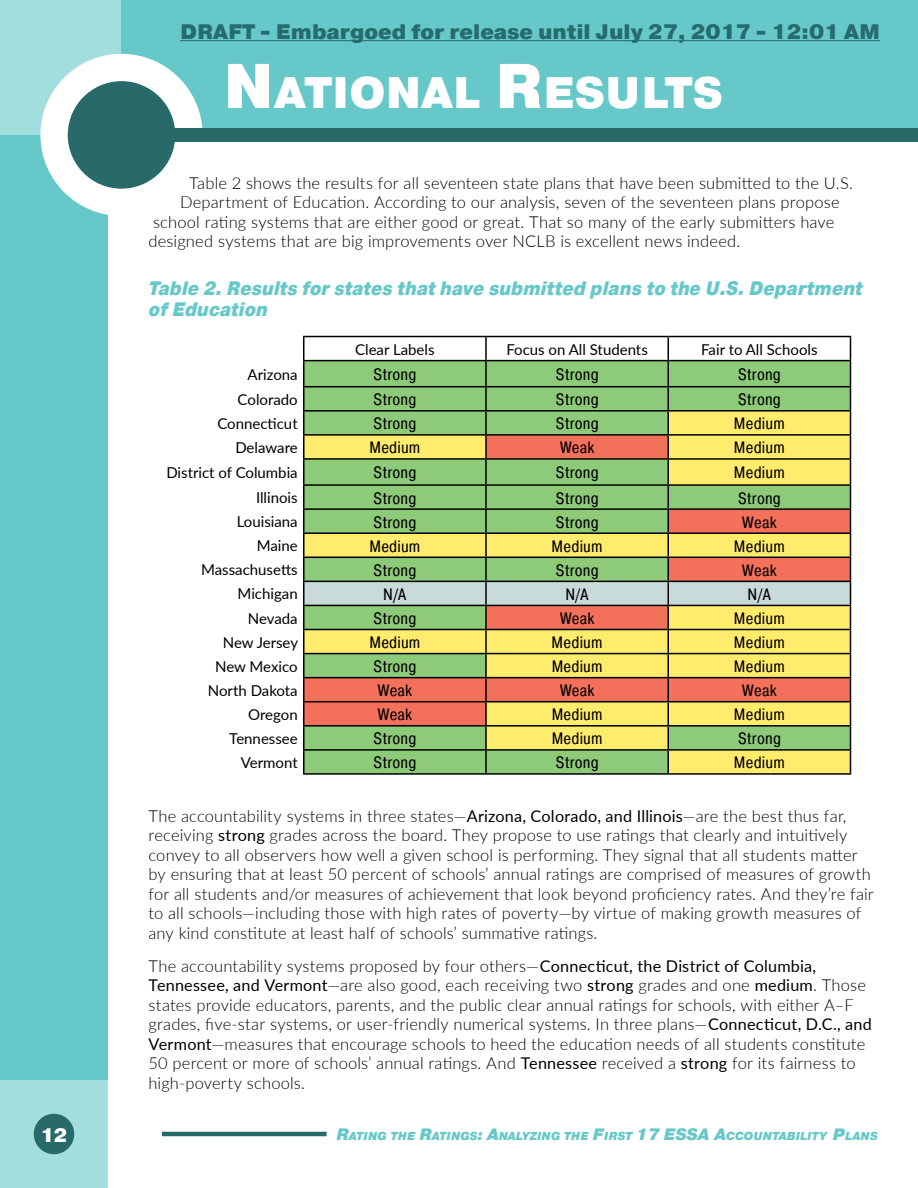
<style>
.page{position:relative;width:918px;height:1188px;background:#fff}
.page>*{position:absolute;margin:0;border:0;box-sizing:border-box;transform-origin:0 0}
.t1{font:900 44.1px "Pragmatica";color:#fff}
.t2{font:900 21px "Pragmatica";color:#266b6e}
.t3{font:italic 900 19.5px/21px "Pragmatica Cond";color:#67c8c9}
.t4{font:900 19.5px "Pragmatica";color:#fff}
.t5{font:300 16.5px/19.5px "Lato";letter-spacing:.01em;color:#000}
.t6{font:16.5px "Pragmatica Cond";letter-spacing:.01em;color:#000}
.t7{font:15px "Lato";color:#000}
.t8{font:italic 900 11.55px "Pragmatica";color:#67c8c9}
.s1{font-size:63px}
.s2{font-weight:400;font-size:16.2px}
.s3{font-size:16.5px}
</style>
<div class="page">
<hr style="left:917px;top:135px;width:1px;height:945px;background:#67c8c9">
<div style="left:0;top:1080px;width:108px;height:108px;background:#a3dede"></div>
<div style="left:0;top:135px;width:108px;height:945px;background:#67c8c9"></div>
<div style="left:122px;top:0;width:796px;height:138px;background:#67c8c9"></div>
<div style="left:0;top:0;width:122px;height:135px;background:#a3dede"></div>
<div style="left:40px;top:54px;width:163px;height:162px;background:#fff;border-radius:50%"></div>
<div style="left:68px;top:81px;width:107px;height:108px;background:#276a69;border-radius:50%"></div>
<div style="left:162px;top:128px;width:756px;height:14px;background:#276a69"></div>
<div style="left:34px;top:1114px;width:40px;height:40px;background:#276a69;border-radius:50%"></div>
<hr style="left:162px;top:1132px;width:165px;height:4px;background:#276a69">
<hr style="left:303px;top:336px;width:183px;height:1px;background:#000">
<hr style="left:486px;top:336px;width:182px;height:1px;background:#000">
<hr style="left:668px;top:336px;width:183px;height:1px;background:#000">
<hr style="left:303px;top:773px;width:183px;height:2px;background:#000">
<hr style="left:486px;top:773px;width:182px;height:2px;background:#000">
<hr style="left:668px;top:773px;width:183px;height:2px;background:#000">
<svg style="left:303px;top:337px;width:548px;height:436px"></svg>
<hr style="left:486px;top:725px;width:182px;height:2px;background:#000">
<hr style="left:668px;top:725px;width:183px;height:2px;background:#000">
<hr style="left:180px;top:40px;width:700px;height:1px;background:#266b6e">
<p class="t2" style="left:180px;top:18px;width:701px">DRAFT - Embargoed for release until July 27, 2017 - 12:01 AM</p>
<h1 class="t1" style="left:223px;top:65px;width:499px"><span class="s1">N</span>ATIONAL <span class="s1">R</span> ESULTS</h1>
<p class="t5" style="left:189px;top:173px;width:666px">Table 2 shows the results for all seventeen state plans that have been submitted to the U.S.</p>
<p class="t5" style="left:180px;top:192px;width:661px">Department of Education. According to our analysis, seven of the seventeen plans propose</p>
<p class="t5" style="left:153px;top:212px;width:683px">school rating systems that are either good or great. That so many of the early submitters have</p>
<p class="t5" style="left:149px;top:231px;width:593px">designed systems that are big improvements over NCLB is excellent news indeed.</p>
<p class="t3" style="left:148px;top:279px;width:716px">Table 2. Results for states that have submitted plans to the U.S. Department of Education</p>
<p class="t7" style="left:355px;top:338px;width:81px">Clear Labels</p>
<p class="t7" style="left:506px;top:338px;width:143px">Focus on All Students</p>
<p class="t7" style="left:701px;top:338px;width:118px">Fair to All Schools</p>
<p class="t7" style="left:248px;top:364px;width:52px">Arizona</p>
<p class="t6" style="left:373px;top:364px;width:45px">Strong</p>
<p class="t6" style="left:556px;top:364px;width:45px">Strong</p>
<p class="t6" style="left:738px;top:364px;width:45px">Strong</p>
<p class="t7" style="left:238px;top:389px;width:62px">Colorado</p>
<p class="t6" style="left:373px;top:389px;width:45px">Strong</p>
<p class="t6" style="left:556px;top:389px;width:45px">Strong</p>
<p class="t6" style="left:738px;top:389px;width:45px">Strong</p>
<p class="t7" style="left:217px;top:413px;width:82px">Connecticut</p>
<p class="t6" style="left:373px;top:413px;width:45px">Strong</p>
<p class="t6" style="left:556px;top:413px;width:45px">Strong</p>
<p class="t6" style="left:734px;top:413px;width:52px">Medium</p>
<p class="t7" style="left:235px;top:437px;width:64px">Delaware</p>
<p class="t6" style="left:369px;top:437px;width:52px">Medium</p>
<p class="t6" style="left:560px;top:437px;width:36px">Weak</p>
<p class="t6" style="left:734px;top:437px;width:52px">Medium</p>
<p class="t7" style="left:166px;top:462px;width:133px">District of Columbia</p>
<p class="t6" style="left:373px;top:463px;width:45px">Strong</p>
<p class="t6" style="left:556px;top:463px;width:45px">Strong</p>
<p class="t6" style="left:734px;top:463px;width:52px">Medium</p>
<p class="t7" style="left:256px;top:487px;width:43px">Illinois</p>
<p class="t6" style="left:373px;top:488px;width:45px">Strong</p>
<p class="t6" style="left:556px;top:488px;width:45px">Strong</p>
<p class="t6" style="left:738px;top:488px;width:45px">Strong</p>
<p class="t7" style="left:237px;top:511px;width:62px">Louisiana</p>
<p class="t6" style="left:373px;top:512px;width:45px">Strong</p>
<p class="t6" style="left:556px;top:512px;width:45px">Strong</p>
<p class="t6" style="left:742px;top:512px;width:36px">Weak</p>
<p class="t7" style="left:257px;top:535px;width:43px">Maine</p>
<p class="t6" style="left:369px;top:536px;width:52px">Medium</p>
<p class="t6" style="left:552px;top:536px;width:52px">Medium</p>
<p class="t6" style="left:734px;top:536px;width:52px">Medium</p>
<p class="t7" style="left:201px;top:559px;width:98px">Massachusetts</p>
<p class="t6" style="left:373px;top:560px;width:45px">Strong</p>
<p class="t6" style="left:556px;top:560px;width:45px">Strong</p>
<p class="t6" style="left:742px;top:560px;width:36px">Weak</p>
<p class="t7" style="left:238px;top:583px;width:62px">Michigan</p>
<p class="t6" style="left:383px;top:584px;width:25px">N/A</p>
<p class="t6" style="left:565px;top:584px;width:25px">N/A</p>
<p class="t6" style="left:748px;top:584px;width:25px">N/A</p>
<p class="t7" style="left:248px;top:607px;width:51px">Nevada</p>
<p class="t6" style="left:373px;top:608px;width:45px">Strong</p>
<p class="t6" style="left:560px;top:608px;width:36px">Weak</p>
<p class="t6" style="left:734px;top:608px;width:52px">Medium</p>
<p class="t7" style="left:223px;top:631px;width:77px">New Jersey</p>
<p class="t6" style="left:369px;top:632px;width:52px">Medium</p>
<p class="t6" style="left:552px;top:632px;width:52px">Medium</p>
<p class="t6" style="left:734px;top:632px;width:52px">Medium</p>
<p class="t7" style="left:215px;top:655px;width:84px">New Mexico</p>
<p class="t6" style="left:373px;top:656px;width:45px">Strong</p>
<p class="t6" style="left:552px;top:656px;width:52px">Medium</p>
<p class="t6" style="left:734px;top:656px;width:52px">Medium</p>
<p class="t7" style="left:208px;top:680px;width:91px">North Dakota</p>
<p class="t6" style="left:377px;top:680px;width:36px">Weak</p>
<p class="t6" style="left:560px;top:680px;width:36px">Weak</p>
<p class="t6" style="left:742px;top:680px;width:36px">Weak</p>
<p class="t7" style="left:248px;top:704px;width:51px">Oregon</p>
<p class="t6" style="left:377px;top:704px;width:36px">Weak</p>
<p class="t6" style="left:552px;top:704px;width:52px">Medium</p>
<p class="t6" style="left:734px;top:704px;width:52px">Medium</p>
<p class="t7" style="left:229px;top:728px;width:70px">Tennessee</p>
<p class="t6" style="left:373px;top:728px;width:45px">Strong</p>
<p class="t6" style="left:552px;top:728px;width:52px">Medium</p>
<p class="t6" style="left:738px;top:728px;width:45px">Strong</p>
<p class="t7" style="left:241px;top:752px;width:58px">Vermont</p>
<p class="t6" style="left:373px;top:752px;width:45px">Strong</p>
<p class="t6" style="left:556px;top:752px;width:45px">Strong</p>
<p class="t6" style="left:734px;top:752px;width:52px">Medium</p>
<p class="t5" style="left:148px;top:806px;width:727px">The accountability systems in three states—<span class="s2">Arizona, Colorado, and Illinois</span>—are the best thus far, receiving <span class="s2">strong</span> grades across the board. They propose to use ratings that clearly and intuitively convey to all observers how well a given school is performing. They signal that all students matter by ensuring that at least 50 percent of schools’ annual ratings are comprised of measures of growth for all students and/or measures of achievement that look beyond proficiency rates. And they’re fair to all schools—including those with high rates of poverty—by virtue of making growth measures of any kind constitute at least half of schools’ summative ratings.</p>
<p class="t5" style="left:148px;top:956px;width:725px">The accountability systems proposed by four others—<span class="s2">Connecticut, the District of Columbia, Tennessee, and Vermont</span>—are also good, each receiving two <span class="s2">strong</span> grades and one <span class="s2">medium</span>. Those states provide educators, parents, and the public clear annual ratings for schools, with either A–F grades, five-star systems, or user-friendly numerical systems. In three plans—<span class="s2">Connecticut, D.C., and Vermont</span>—measures that encourage schools to heed the education needs of all students constitute 50 percent or more of schools’ annual ratings. And <span class="s2">Tennessee</span> received a <span class="s2">strong</span> for its fairness to high-poverty schools.</p>
<p class="t4" style="left:40px;top:1122px;width:29px">12</p>
<p class="t8" style="left:336px;top:1129px;width:340px"><span class="s3">R</span>ATING THE <span class="s3">R</span>ATINGS<span class="s3">: A</span>NALYZING THE <span class="s3">F</span>IRST <span class="s3">17 ESSA</span></p>
<p class="t8" style="left:715px;top:1129px;width:164px"><span class="s3">A</span>CCOUNTABILITY <span class="s3">P</span>LANS</p>
</div>
